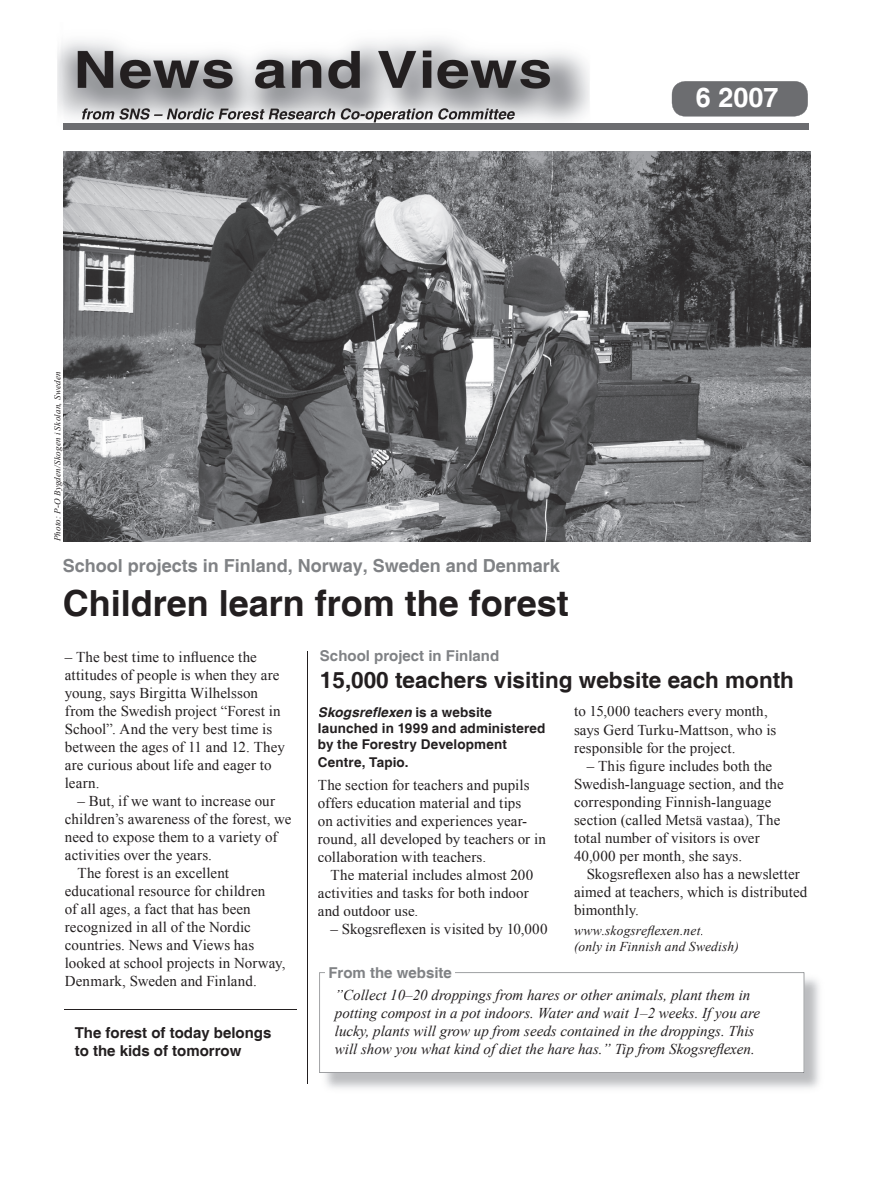
<style>
.page{position:relative;width:893px;height:1191px;background:#fff}
.page>*{position:absolute;margin:0;border:0;box-sizing:border-box;transform-origin:0 0}
.t1{font:700 36px "Helvetica";color:#231f20}
.t2{font:700 27px "Helvetica";color:#fff}
.t3{font:700 22.5px "Helvetica";color:#231f20}
.t4{font:700 18px "Helvetica";color:#808285}
.t5{font:15px/18px "Times New Roman";letter-spacing:.005em;color:#231f20}
.t6{font:italic 15px/18px "Times New Roman";color:#231f20}
.t7{font:700 15px/18px "Helvetica";color:#231f20}
.t8{font:700 15px "Helvetica";color:#808285}
.t9{font:700 13.5px/16.2px "Helvetica";letter-spacing:.01em;color:#231f20}
.t10{font:italic 13.5px/16.2px "Times New Roman";letter-spacing:.01em;color:#231f20}
.t11{font:italic 9px "Times New Roman";letter-spacing:.03em;color:#231f20}
.s1{font-style:italic}
</style>
<div class="page">
<img style="left:325px;top:973px;width:494px;height:116px">
<svg style="left:319px;top:972px;width:485px;height:101px"></svg>
<div style="left:325px;top:961px;width:129px;height:20px;background:#fff"></div>
<img style="left:57px;top:40px;width:585px;height:90px">
<div style="left:64px;top:124px;width:745px;height:6px;background:#6c6d70"></div>
<div style="left:672px;top:81px;width:136px;height:35px;background:#6c6d70"></div>
<img style="left:82px;top:108px;width:433px;height:14px">
<hr style="left:307px;top:651px;width:1px;height:432px;background:#231f20">
<svg style="left:338px;top:990px;width:5px;height:3px"></svg>
<div style="left:344px;top:990px;width:406px;height:13px;background:#fff"></div>
<div style="left:333px;top:1008px;width:427px;height:13px;background:#fff"></div>
<div style="left:335px;top:1026px;width:419px;height:13px;background:#fff"></div>
<div style="left:335px;top:1044px;width:418px;height:13px;background:#fff"></div>
<img style="left:64px;top:151px;width:747px;height:390px">
<hr style="left:64px;top:1009px;width:232px;height:1px;background:#231f20">
<p class="t11" style="left:51px;top:541px;width:171px;rotate:-90deg">Photo: P-O Bygden/Skogen i Skolan, Sweden</p>
<h2 class="t2" style="left:696px;top:81px;width:84px">6 2007</h2>
<p class="t4" style="left:63px;top:555px;width:499px">School projects in Finland, Norway, Sweden and Denmark</p>
<h1 class="t1" style="left:63px;top:581px;width:508px">Children learn from the forest</h1>
<p class="t5" style="left:65px;top:648px;width:222px">– The best time to influence the attitudes of people is when they are young, says Birgitta Wilhelsson from the Swedish project “Forest in<br>School”. And the very best time is between the ages of 11 and 12. They are curious about life and eager to learn.</p>
<p class="t5" style="left:78px;top:792px;width:199px">– But, if we want to increase our</p>
<p class="t5" style="left:65px;top:810px;width:228px">children’s awareness of the forest, we</p>
<p class="t5" style="left:65px;top:828px;width:214px">need to expose them to a variety of</p>
<p class="t5" style="left:65px;top:846px;width:149px">activities over the years.</p>
<p class="t5" style="left:78px;top:864px;width:153px">The forest is an excellent</p>
<p class="t5" style="left:65px;top:882px;width:202px">educational resource for children</p>
<p class="t5" style="left:65px;top:900px;width:187px">of all ages, a fact that has been</p>
<p class="t5" style="left:65px;top:918px;width:187px">recognized in all of the Nordic</p>
<p class="t5" style="left:65px;top:936px;width:191px">countries. News and Views has</p>
<p class="t5" style="left:65px;top:954px;width:222px">looked at school projects in Norway,</p>
<p class="t5" style="left:65px;top:972px;width:193px">Denmark, Sweden and Finland.</p>
<p class="t6" style="left:335px;top:986px;width:427px">”Collect 10–20 droppings from hares or other animals, plant them in potting compost in a pot indoors. Water and wait 1–2 weeks. If you are lucky, plants will grow up from seeds contained in the droppings. This will show you what kind of diet the hare has.” Tip from Skogsreflexen.</p>
<p class="t8" style="left:320px;top:646px;width:181px">School project in Finland</p>
<h3 class="t3" style="left:320px;top:666px;width:475px">15,000 teachers visiting website each month</h3>
<p class="t5" style="left:574px;top:702px;width:204px">to 15,000 teachers every month, says Gerd Turku-Mattson, who is responsible for the project.</p>
<p class="t5" style="left:574px;top:756px;width:211px;text-indent:13px">– This figure includes both the<br>Swedish-language section, and the corresponding Finnish-language section (called Metsä vastaa), The total number of visitors is over<br>40,000 per month, she says.</p>
<p class="t5" style="left:574px;top:864px;width:235px;text-indent:13px">Skogsreflexen also has a newsletter aimed at teachers, which is distributed bimonthly.</p>
<p class="t10" style="left:574px;top:922px;width:166px">www.skogsreflexen.net.<br>(only in Finnish and Swedish)</p>
<p class="t9" style="left:318px;top:705px;width:229px"><span class="s1">Skogsreflexen</span> is a website launched in 1999 and administered by the Forestry Development</p>
<p class="t9" style="left:318px;top:755px;width:92px">Centre, Tapio.</p>
<p class="t5" style="left:318px;top:775px;width:230px">The section for teachers and pupils offers education material and tips<br>on activities and experiences year&shy;round, all developed by teachers or in collaboration with teachers.</p>
<p class="t5" style="left:318px;top:865px;width:217px;text-indent:13px">The material includes almost 200 activities and tasks for both indoor and outdoor use.</p>
<p class="t5" style="left:331px;top:919px;width:218px">– Skogsreflexen is visited by 10,000</p>
<p class="t8" style="left:328px;top:963px;width:125px">From the website</p>
<p class="t7" style="left:75px;top:1024px;width:198px">The forest of today belongs to the kids of tomorrow</p>
</div>
